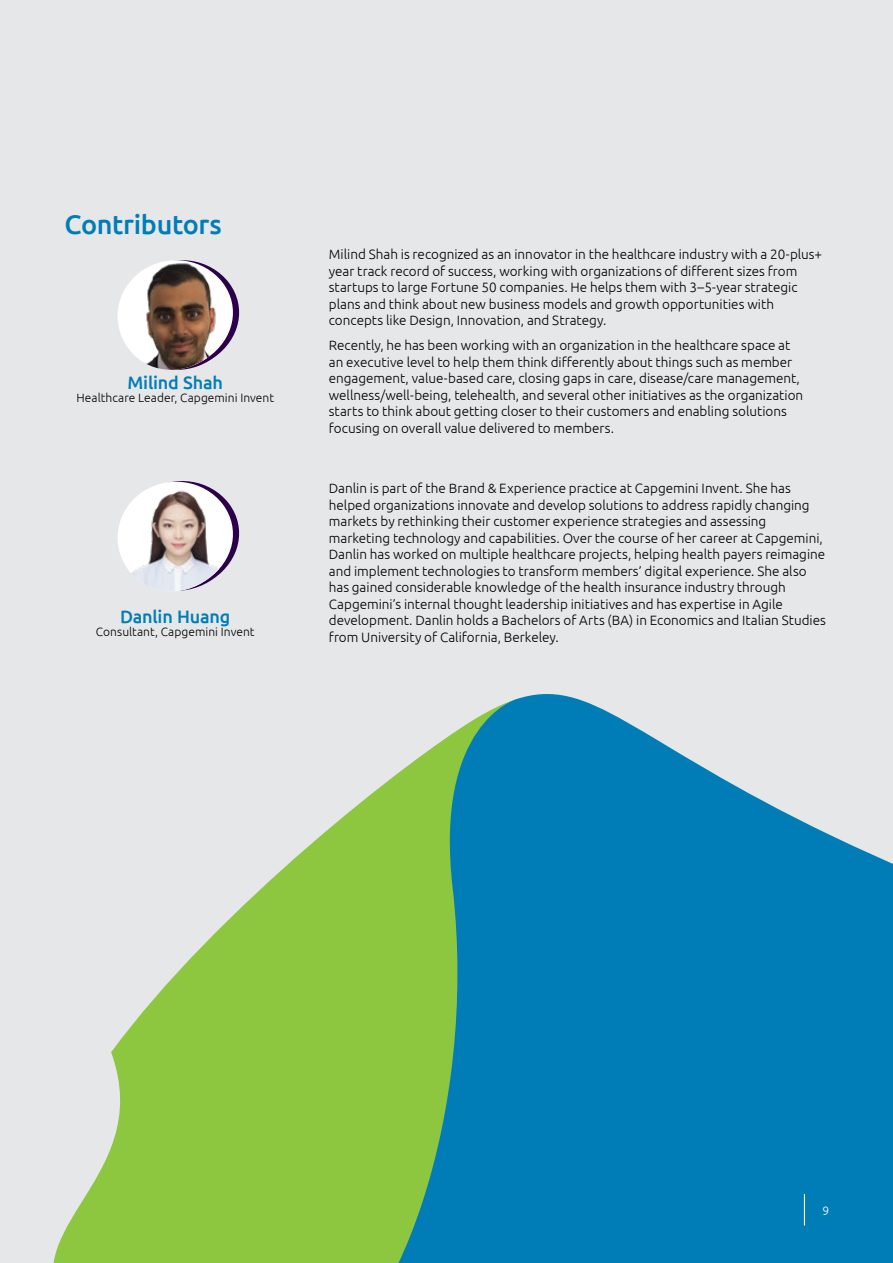
<style>
.page{position:relative;width:893px;height:1263px;background:#e6e7e8}
.page>*{position:absolute;margin:0;border:0;box-sizing:border-box;transform-origin:0 0}
.t1{font:500 27px "Ubuntu";letter-spacing:-.015em;color:#007db7}
.t2{font:500 18px "Ubuntu";letter-spacing:-.01em;color:#007db7}
.t3{font:300 13.5px/16.5px "Ubuntu";color:#000}
.t4{font:300 12px "Ubuntu";letter-spacing:.005em;color:#000}
.t5{font:300 12px "Ubuntu";color:#fff}
</style>
<div class="page">
<svg style="left:172px;top:481px;width:68px;height:72px"></svg>
<img style="left:118px;top:482px;width:117px;height:109px">
<svg style="left:233px;top:289px;width:7px;height:47px"></svg>
<img style="left:118px;top:260px;width:115px;height:110px">
<svg style="left:516px;top:694px;width:377px;height:569px;background:#1e8bbd"></svg>
<svg style="left:53px;top:699px;width:463px;height:564px;fill:#8dc63f"></svg>
<hr style="left:804px;top:1194px;width:1px;height:31px;background:#fff">
<h1 class="t1" style="left:65px;top:208px;width:159px">Contributors</h1>
<h2 class="t2" style="left:128px;top:371px;width:97px">Milind Shah</h2>
<p class="t4" style="left:76px;top:390px;width:199px">Healthcare Leader, Capgemini Invent</p>
<h2 class="t2" style="left:120px;top:605px;width:112px">Danlin Huang</h2>
<p class="t4" style="left:96px;top:624px;width:160px">Consultant, Capgemini Invent</p>
<p class="t3" style="left:329px;top:246px;width:495px">Milind Shah is recognized as an innovator in the healthcare industry with a 20-plus+ year track record of success, working with organizations of different sizes from startups to large Fortune 50 companies. He helps them with 3–5-year strategic plans and think about new business models and growth opportunities with concepts like Design, Innovation, and Strategy.</p>
<p class="t3" style="left:329px;top:337px;width:476px">Recently, he has been working with an organization in the healthcare space at an executive level to help them think differently about things such as member engagement, value-based care, closing gaps in care, disease/care management, wellness/well-being, telehealth, and several other initiatives as the organization starts to think about getting closer to their customers and enabling solutions focusing on overall value delivered to members.</p>
<p class="t3" style="left:329px;top:480px;width:499px">Danlin is part of the Brand &amp; Experience practice at Capgemini Invent. She has helped organizations innovate and develop solutions to address rapidly changing markets by rethinking their customer experience strategies and assessing marketing technology and capabilities. Over the course of her career at Capgemini, Danlin has worked on multiple healthcare projects, helping health payers reimagine and implement technologies to transform members’ digital experience. She also has gained considerable knowledge of the health insurance industry through Capgemini’s internal thought leadership initiatives and has expertise in Agile development. Danlin holds a Bachelors of Arts (BA) in Economics and Italian Studies from University of California, Berkeley.</p>
<p class="t5" style="left:822px;top:1203px;width:8px">9</p>
</div>
